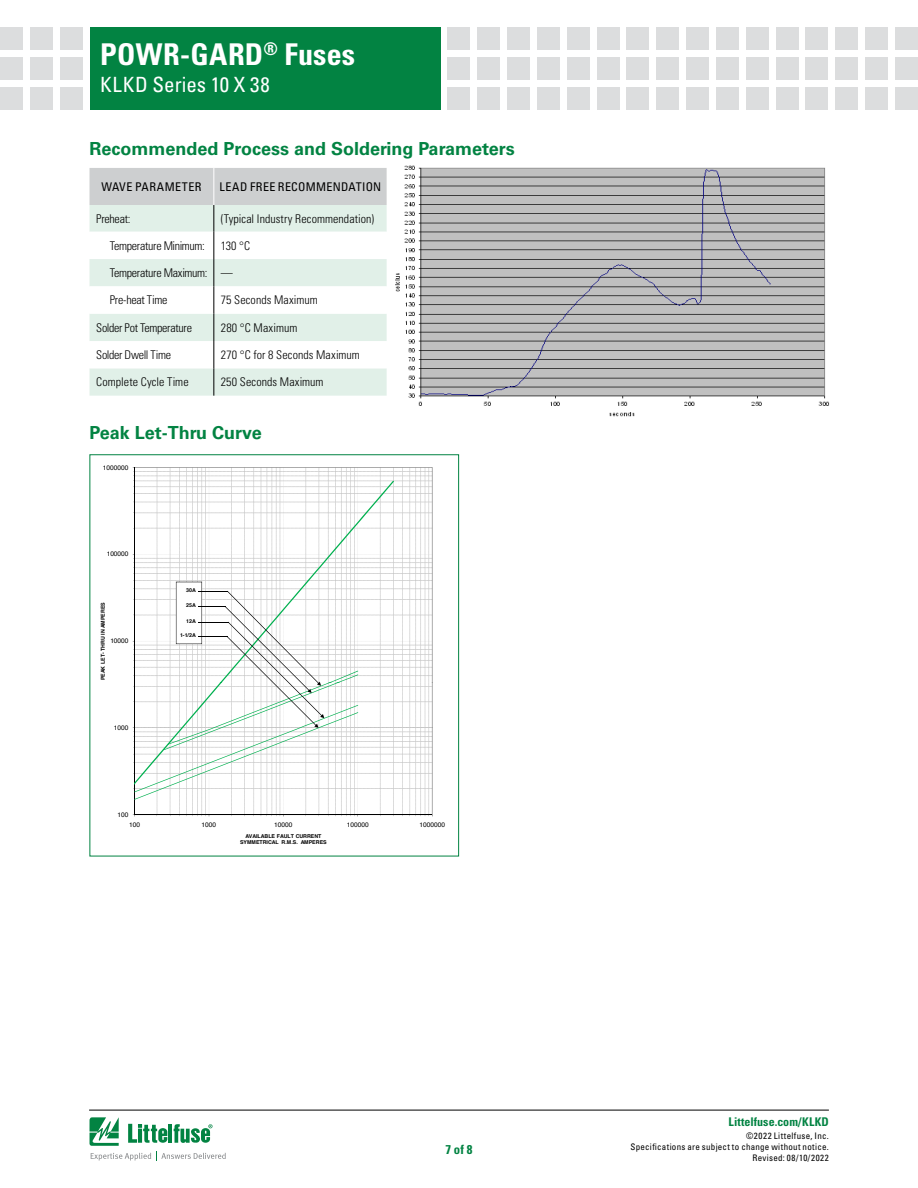
<style>
.page{position:relative;width:918px;height:1188px;background:#fff}
.page>*{position:absolute;margin:0;border:0;box-sizing:border-box;transform-origin:0 0}
.t1{font:700 condensed 30px "Univers LT Std";letter-spacing:.005em;color:#fff}
.t2{font:condensed 21px "Univers LT Std";letter-spacing:.01em;color:#fff}
.FACTS_HEAD{font:700 18px "Univers LT Std";color:#028342}
.t3{font:700 condensed 12.75px "Univers LT Std";color:#028342}
.Chart_Body{font:300 condensed 12px "Univers LT Std";letter-spacing:-.005em;color:#000}
.Chart_Body-2{font:300 condensed 12px "Univers LT Std";letter-spacing:-.025em;color:#000}
.Order_Info_Elect_Spe{font:condensed 12px "Univers LT Std";letter-spacing:.03em;color:#000}
.t4{font:700 condensed 12px "Univers LT Std";letter-spacing:.005em;color:#028342}
.Chart_Body-3{font:300 condensed 12px "Univers LT Std";letter-spacing:-.03em;color:#000}
.t5{font:condensed 9px/10.8px "Univers LT Std";letter-spacing:.03em;color:#000;text-align:right}
.t6{font:6.6px "Helvetica";color:#000}
.t7{font:700 5.25px/6px "Helvetica";letter-spacing:-.005em;color:#000;text-align:center}
</style>
<div class="page">
<hr style="left:89px;top:1110px;width:740px;height:1px;background:#000">
<div style="left:90px;top:27px;width:351px;height:82px;background:#028342"></div>
<div style="left:60px;top:27px;width:23px;height:23px;background:#dcddde"></div>
<div style="left:60px;top:57px;width:23px;height:23px;background:#dcddde"></div>
<div style="left:60px;top:87px;width:23px;height:22px;background:#dcddde"></div>
<div style="left:30px;top:27px;width:23px;height:23px;background:#dcddde"></div>
<div style="left:30px;top:57px;width:23px;height:23px;background:#dcddde"></div>
<div style="left:30px;top:87px;width:23px;height:22px;background:#dcddde"></div>
<div style="left:0;top:27px;width:23px;height:23px;background:#dcddde"></div>
<div style="left:0;top:57px;width:23px;height:23px;background:#dcddde"></div>
<div style="left:0;top:87px;width:23px;height:22px;background:#dcddde"></div>
<div style="left:448px;top:27px;width:22px;height:23px;background:#dcddde"></div>
<div style="left:448px;top:57px;width:22px;height:23px;background:#dcddde"></div>
<div style="left:448px;top:87px;width:22px;height:22px;background:#dcddde"></div>
<div style="left:477px;top:27px;width:23px;height:23px;background:#dcddde"></div>
<div style="left:477px;top:57px;width:23px;height:23px;background:#dcddde"></div>
<div style="left:477px;top:87px;width:23px;height:22px;background:#dcddde"></div>
<div style="left:507px;top:27px;width:23px;height:23px;background:#dcddde"></div>
<div style="left:507px;top:57px;width:23px;height:23px;background:#dcddde"></div>
<div style="left:507px;top:87px;width:23px;height:22px;background:#dcddde"></div>
<div style="left:537px;top:27px;width:23px;height:23px;background:#dcddde"></div>
<div style="left:537px;top:57px;width:23px;height:23px;background:#dcddde"></div>
<div style="left:537px;top:87px;width:23px;height:22px;background:#dcddde"></div>
<div style="left:567px;top:27px;width:23px;height:23px;background:#dcddde"></div>
<div style="left:567px;top:57px;width:23px;height:23px;background:#dcddde"></div>
<div style="left:567px;top:87px;width:23px;height:22px;background:#dcddde"></div>
<div style="left:597px;top:27px;width:23px;height:23px;background:#dcddde"></div>
<div style="left:597px;top:57px;width:23px;height:23px;background:#dcddde"></div>
<div style="left:597px;top:87px;width:23px;height:22px;background:#dcddde"></div>
<div style="left:627px;top:27px;width:22px;height:23px;background:#dcddde"></div>
<div style="left:627px;top:57px;width:22px;height:23px;background:#dcddde"></div>
<div style="left:627px;top:87px;width:22px;height:22px;background:#dcddde"></div>
<div style="left:656px;top:27px;width:23px;height:23px;background:#dcddde"></div>
<div style="left:656px;top:57px;width:23px;height:23px;background:#dcddde"></div>
<div style="left:656px;top:87px;width:23px;height:22px;background:#dcddde"></div>
<div style="left:686px;top:27px;width:23px;height:23px;background:#dcddde"></div>
<div style="left:686px;top:57px;width:23px;height:23px;background:#dcddde"></div>
<div style="left:686px;top:87px;width:23px;height:22px;background:#dcddde"></div>
<div style="left:716px;top:27px;width:23px;height:23px;background:#dcddde"></div>
<div style="left:716px;top:57px;width:23px;height:23px;background:#dcddde"></div>
<div style="left:716px;top:87px;width:23px;height:22px;background:#dcddde"></div>
<div style="left:746px;top:27px;width:23px;height:23px;background:#dcddde"></div>
<div style="left:746px;top:57px;width:23px;height:23px;background:#dcddde"></div>
<div style="left:746px;top:87px;width:23px;height:22px;background:#dcddde"></div>
<div style="left:805px;top:27px;width:23px;height:23px;background:#dcddde"></div>
<div style="left:805px;top:57px;width:23px;height:23px;background:#dcddde"></div>
<div style="left:805px;top:87px;width:23px;height:22px;background:#dcddde"></div>
<div style="left:776px;top:27px;width:22px;height:23px;background:#dcddde"></div>
<div style="left:776px;top:57px;width:22px;height:23px;background:#dcddde"></div>
<div style="left:776px;top:87px;width:22px;height:22px;background:#dcddde"></div>
<div style="left:835px;top:27px;width:23px;height:23px;background:#dcddde"></div>
<div style="left:835px;top:57px;width:23px;height:23px;background:#dcddde"></div>
<div style="left:835px;top:87px;width:23px;height:22px;background:#dcddde"></div>
<div style="left:865px;top:27px;width:23px;height:23px;background:#dcddde"></div>
<div style="left:865px;top:57px;width:23px;height:23px;background:#dcddde"></div>
<div style="left:865px;top:87px;width:23px;height:22px;background:#dcddde"></div>
<div style="left:895px;top:27px;width:23px;height:23px;background:#dcddde"></div>
<div style="left:895px;top:57px;width:23px;height:23px;background:#dcddde"></div>
<div style="left:895px;top:87px;width:23px;height:22px;background:#dcddde"></div>
<svg style="left:90px;top:1117px;width:136px;height:44px"></svg>
<img style="left:395px;top:165px;width:435px;height:252px">
<svg style="left:90px;top:168px;width:297px;height:228px"></svg>
<svg style="left:135px;top:467px;width:298px;height:113px"></svg>
<hr style="left:134px;top:467px;width:1px;height:216px;background:#000">
<svg style="left:135px;top:481px;width:259px;height:99px"></svg>
<svg style="left:133px;top:580px;width:300px;height:237px"></svg>
<h1 class="t1" style="left:100px;top:36px;width:256px">POWR-GARD<sup>®</sup> Fuses</h1>
<h2 class="t2" style="left:100px;top:71px;width:171px">KLKD Series 10 X 38</h2>
<p class="FACTS_HEAD" style="left:90px;top:138px;width:427px">Recommended Process and Soldering Parameters</p>
<p class="Order_Info_Elect_Spe" style="left:102px;top:179px;width:101px">WAVE PARAMETER</p>
<p class="Order_Info_Elect_Spe" style="left:220px;top:179px;width:163px">LEAD FREE RECOMMENDATION</p>
<p class="Chart_Body" style="left:96px;top:211px;width:36px">Preheat:</p>
<p class="Chart_Body" style="left:221px;top:211px;width:155px">(Typical Industry Recommendation)</p>
<p class="Chart_Body-3" style="left:110px;top:238px;width:97px">Temperature Minimum:</p>
<p class="Chart_Body" style="left:221px;top:238px;width:31px">130 °C</p>
<p class="Chart_Body-2" style="left:110px;top:266px;width:99px">Temperature Maximum:</p>
<p class="Chart_Body" style="left:221px;top:266px;width:13px">—</p>
<p class="Chart_Body" style="left:110px;top:293px;width:59px">Pre-heat Time</p>
<p class="Chart_Body" style="left:221px;top:293px;width:99px">75 Seconds Maximum</p>
<p class="Chart_Body-2" style="left:96px;top:320px;width:97px">Solder Pot Temperature</p>
<p class="Chart_Body" style="left:221px;top:320px;width:78px">280 °C Maximum</p>
<p class="Chart_Body-2" style="left:96px;top:348px;width:76px">Solder Dwell Time</p>
<p class="Chart_Body" style="left:221px;top:348px;width:141px">270 °C for 8 Seconds Maximum</p>
<p class="Chart_Body" style="left:96px;top:375px;width:94px">Complete Cycle Time</p>
<p class="Chart_Body" style="left:221px;top:375px;width:104px">250 Seconds Maximum</p>
<p class="FACTS_HEAD" style="left:90px;top:422px;width:174px">Peak Let-Thru Curve</p>
<p class="t6" style="left:103px;top:462px;width:27px">1000000</p>
<p class="t6" style="left:107px;top:549px;width:23px">100000</p>
<p class="t7" style="left:100px;top:680px;width:80px;rotate:-90deg">PEAK LET- THRU IN AMPERES</p>
<p class="t6" style="left:110px;top:636px;width:20px">10000</p>
<p class="t6" style="left:114px;top:723px;width:16px">1000</p>
<p class="t6" style="left:118px;top:810px;width:12px">100</p>
<p class="t7" style="left:186px;top:587px;width:11px">30A</p>
<p class="t7" style="left:186px;top:603px;width:11px">25A</p>
<p class="t7" style="left:186px;top:618px;width:11px">12A</p>
<p class="t7" style="left:180px;top:632px;width:17px">1-1/2A</p>
<p class="t6" style="left:129px;top:819px;width:12px">100</p>
<p class="t6" style="left:202px;top:819px;width:16px">1000</p>
<p class="t6" style="left:274px;top:819px;width:20px">10000</p>
<p class="t6" style="left:347px;top:819px;width:23px">100000</p>
<p class="t6" style="left:420px;top:819px;width:27px">1000000</p>
<p class="t7" style="left:240px;top:833px;width:88px">AVAILABLE FAULT CURRENT<br>SYMMETRICAL R.M.S. AMPERES</p>
<p class="t3" style="left:445px;top:1142px;width:29px">7 of 8</p>
<p class="t4" style="left:729px;top:1115px;width:102px">Littelfuse.com/KLKD</p>
<p class="t5" style="left:631px;top:1131px;width:200px">©2022 Littelfuse, Inc.<br>Specifications are subject to change without notice.<br>Revised: 08/10/2022</p>
</div>
